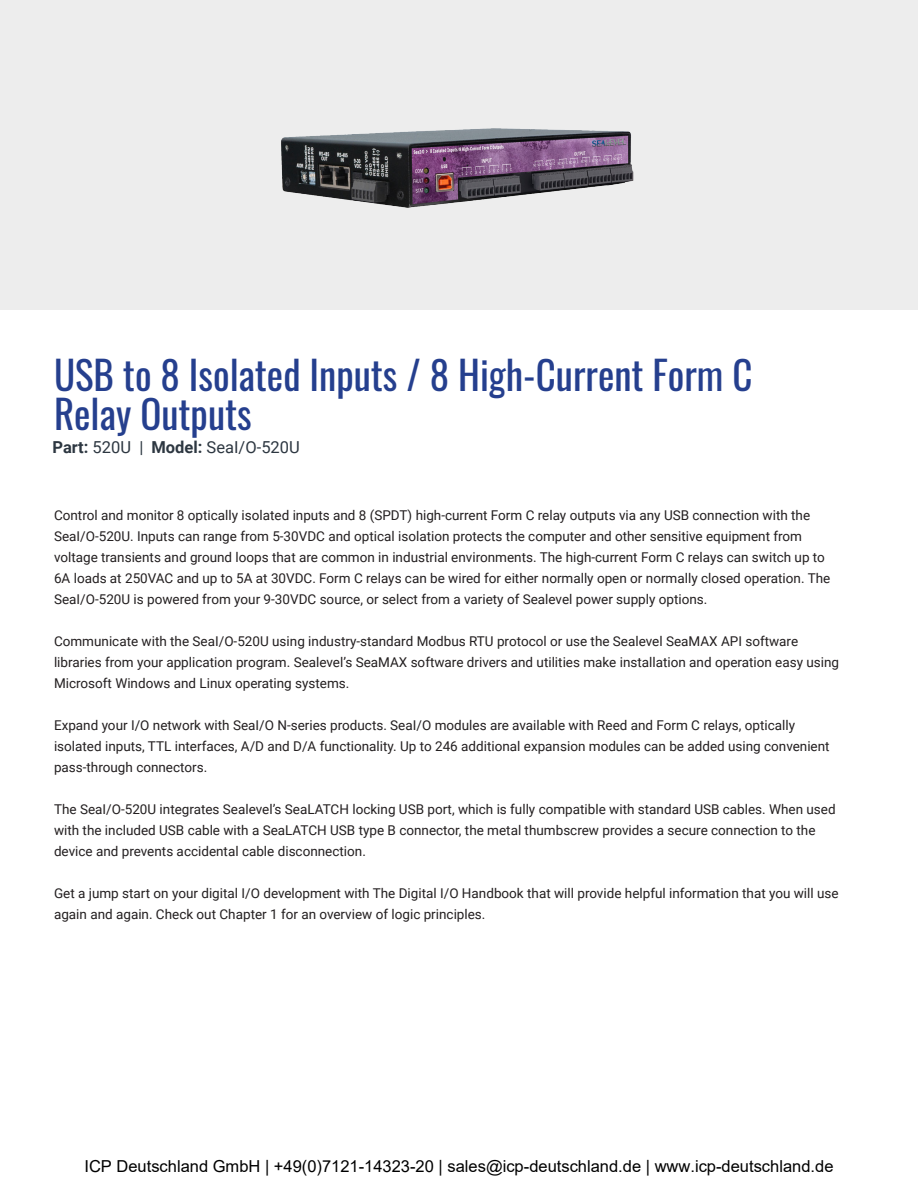
<style>
.page{position:relative;width:918px;height:1188px;background:#fff}
.page>*{position:absolute;margin:0;border:0;box-sizing:border-box;transform-origin:0 0}
.t1{font:39px/39px "Oswald";color:#253f8e}
.t2{font:16.5px "Arial";color:#000}
.t3{font:16.5px "Roboto";color:#2d3741}
.t4{font:13.5px/21px "Roboto";color:#231f20}
.s1{font-weight:700}
</style>
<div class="page">
<div style="left:0;top:0;width:918px;height:309px;background:#ededed"></div>
<img style="left:281px;top:128px;width:353px;height:80px">
<p class="t1" style="left:54px;top:352px;width:700px">USB to 8 Isolated Inputs / 8 High-Current Form C<br>Relay Outputs</p>
<p class="t3" style="left:52px;top:436px;width:249px"><span class="s1">Part:</span> 520U | <span class="s1">Model:</span> SeaI/O-520U</p>
<p class="t4" style="left:54px;top:504px;width:778px">Control and monitor 8 optically isolated inputs and 8 (SPDT) high-current Form C relay outputs via any USB connection with the SeaI/O-520U. Inputs can range from 5-30VDC and optical isolation protects the computer and other sensitive equipment from voltage transients and ground loops that are common in industrial environments. The high-current Form C relays can switch up to 6A loads at 250VAC and up to 5A at 30VDC. Form C relays can be wired for either normally open or normally closed operation. The SeaI/O-520U is powered from your 9-30VDC source, or select from a variety of Sealevel power supply options.</p>
<p class="t4" style="left:54px;top:630px;width:787px">Communicate with the SeaI/O-520U using industry-standard Modbus RTU protocol or use the Sealevel SeaMAX API software libraries from your application program. Sealevel’s SeaMAX software drivers and utilities make installation and operation easy using<br>Microsoft Windows and Linux operating systems.</p>
<p class="t4" style="left:54px;top:714px;width:777px">Expand your I/O network with SeaI/O N-series products. SeaI/O modules are available with Reed and Form C relays, optically isolated inputs, TTL interfaces, A/D and D/A functionality. Up to 246 additional expansion modules can be added using convenient pass-through connectors.</p>
<p class="t4" style="left:54px;top:798px;width:783px">The SeaI/O-520U integrates Sealevel’s SeaLATCH locking USB port, which is fully compatible with standard USB cables. When used with the included USB cable with a SeaLATCH USB type B connector, the metal thumbscrew provides a secure connection to the device and prevents accidental cable disconnection.</p>
<p class="t4" style="left:54px;top:882px;width:786px">Get a jump start on your digital I/O development with The Digital I/O Handbook that will provide helpful information that you will use again and again. Check out Chapter 1 for an overview of logic principles.</p>
<p class="t2" style="left:84px;top:1155px;width:751px">ICP Deutschland GmbH | +49(0)7121-14323-20 | sales@icp-deutschland.de | www.icp-deutschland.de</p>
</div>
